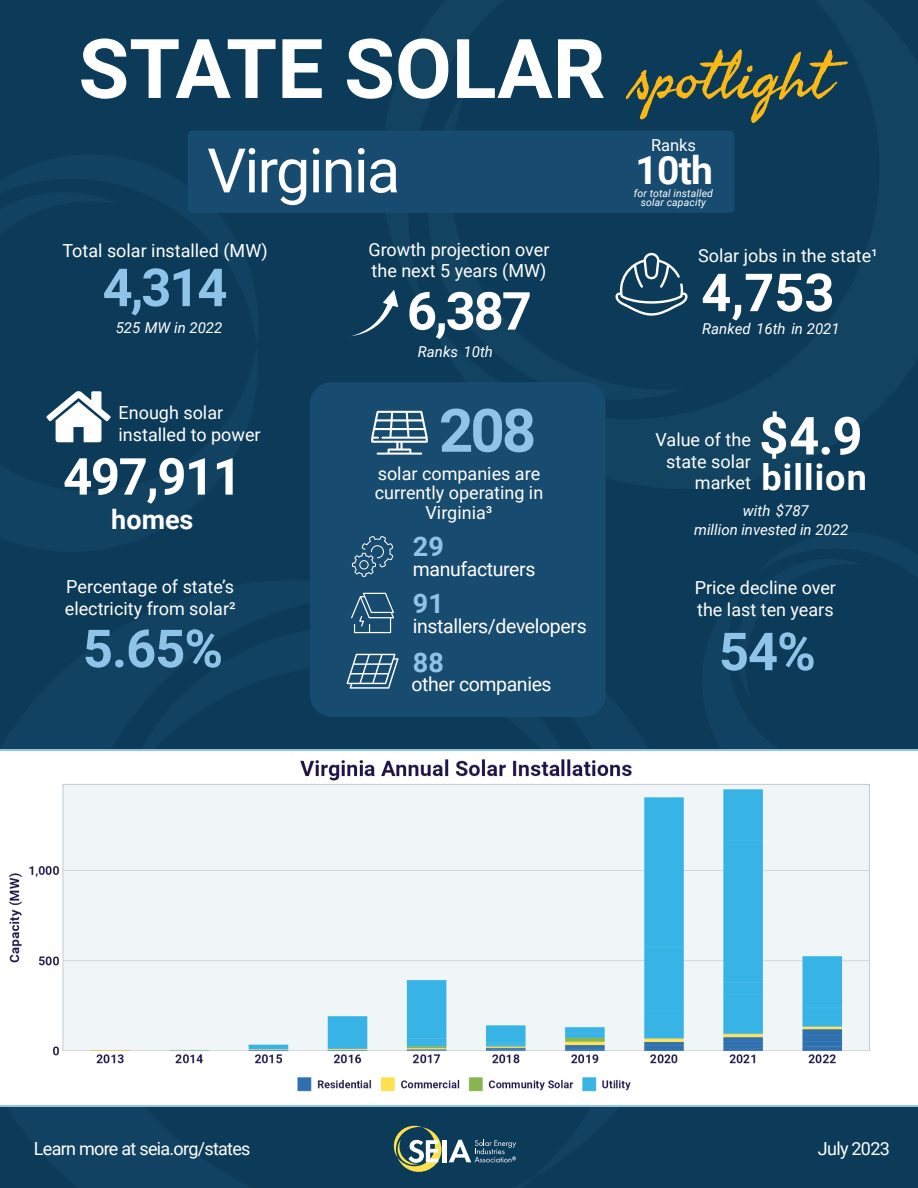
<style>
.page{position:relative;width:918px;height:1188px;background:#0b3b58}
.page>*{position:absolute;margin:0;border:0;box-sizing:border-box;transform-origin:0 0}
.t1{font:700 82.5px "Roboto";color:#fff}
.t2{font:61.5px "Roboto";letter-spacing:-.03em;color:#fff}
.t3{font:700 60px "Roboto";color:#8fc4e8}
.t4{font:700 52.5px "Roboto";letter-spacing:-.02em;color:#fff}
.t5{font:700 52.5px "Roboto";letter-spacing:-.03em;color:#8fc4e8}
.t6{font:700 51px "Roboto";letter-spacing:-.03em;color:#fff}
.t7{font:700 39px "Roboto";color:#fff}
.t8{font:700 36px "Roboto";letter-spacing:.03em;color:#fff}
.t9{font:700 27px "Roboto";color:#8fc4e8}
.t10{font:700 27px "Roboto";color:#fff}
.t11{font:19.5px "Roboto";letter-spacing:-.02em;color:#fff}
.t12{font:18px/21.6px "Roboto";color:#fff}
.t13{font:18px "Roboto";letter-spacing:-.04em;color:#fff}
.t14{font:16.5px "Roboto";color:#fff}
.t15{font:italic 15px/19.2px "Roboto";color:#fff}
.t16{font:italic 10.5px/9px "Roboto";letter-spacing:.01em;color:#fff;text-align:center}
.s1{font-family:"Seaweed Script Pro";font-weight:400;font-size:64.5px;color:#fab816}
.s2{font-size:51px}
</style>
<div class="page">
<svg style="left:394px;top:1126px;width:47px;height:46px"></svg>
<div style="left:442px;top:1140px;width:5px;height:22px;background:#fff"></div>
<svg style="left:449px;top:1140px;width:67px;height:22px"></svg>
<svg style="left:352px;top:290px;width:46px;height:46px"></svg>
<svg style="left:46px;top:391px;width:65px;height:51px"></svg>
<svg style="left:616px;top:253px;width:72px;height:63px"></svg>
<div style="left:310px;top:382px;width:296px;height:335px;background:#184c70;border-radius:22px"></div>
<svg style="left:371px;top:411px;width:57px;height:44px"></svg>
<svg style="left:352px;top:536px;width:41px;height:41px"></svg>
<svg style="left:351px;top:593px;width:43px;height:40px"></svg>
<svg style="left:347px;top:654px;width:52px;height:35px"></svg>
<div style="left:188px;top:131px;width:546px;height:82px;background:#184c70;border-radius:4px"></div>
<img style="left:0;top:751px;width:918px;height:353px">
<h1 class="t1" style="left:79px;top:11px;width:753px">STATE SOLAR <span class="s1">spotlight</span></h1>
<h2 class="t2" style="left:207px;top:127px;width:195px">Virginia</h2>
<p class="t14" style="left:651px;top:134px;width:47px">Ranks</p>
<h3 class="t7" style="left:635px;top:143px;width:79px">10th</h3>
<p class="t16" style="left:634px;top:188px;width:81px">for total installed solar capacity</p>
<p class="t12" style="left:368px;top:238px;width:183px">Growth projection over the next 5 years (MW)</p>
<p class="t12" style="left:62px;top:240px;width:207px">Total solar installed (MW)</p>
<p class="t12" style="left:698px;top:244px;width:181px">Solar jobs in the state¹</p>
<h3 class="t5" style="left:103px;top:251px;width:126px">4,314</h3>
<h3 class="t4" style="left:701px;top:256px;width:135px">4,753</h3>
<h3 class="t4" style="left:407px;top:274px;width:126px">6,387</h3>
<p class="t15" style="left:116px;top:317px;width:108px">525 MW in 2022</p>
<p class="t15" style="left:702px;top:318px;width:139px">Ranked 16th in 2021</p>
<p class="t15" style="left:418px;top:342px;width:77px">Ranks 10th</p>
<p class="t12" style="left:119px;top:401px;width:144px">Enough solar installed to power</p>
<h3 class="t6" style="left:63px;top:441px;width:180px">497,911</h3>
<h3 class="t10" style="left:111px;top:500px;width:84px">homes</h3>
<p class="t12" style="left:65px;top:575px;width:172px">Percentage of state’s electricity from solar²</p>
<h3 class="t5" style="left:83px;top:612px;width:142px">5.65%</h3>
<h3 class="t3" style="left:439px;top:388px;width:99px">208</h3>
<p class="t12" style="left:378px;top:462px;width:164px">solar companies are</p>
<p class="t12" style="left:375px;top:482px;width:170px;line-height:20px;text-align:center">currently operating in<br>Virginia3</p>
<h3 class="t9" style="left:413px;top:528px;width:32px">29</h3>
<p class="t11" style="left:413px;top:556px;width:124px">manufacturers</p>
<h3 class="t9" style="left:413px;top:584px;width:32px">91</h3>
<p class="t11" style="left:413px;top:612px;width:175px">installers/developers</p>
<h3 class="t9" style="left:413px;top:644px;width:32px">88</h3>
<p class="t11" style="left:411px;top:670px;width:142px">other companies</p>
<p class="t12" style="left:656px;top:428px;width:97px;text-align:right">Value of the state solar market</p>
<h3 class="t4" style="left:759px;top:399px;width:105px"><span class="s2">$</span>4.9</h3>
<h3 class="t8" style="left:761px;top:452px;width:107px">billion</h3>
<p class="t15" style="left:694px;top:500px;width:156px;text-indent:49px">with $787 million invested in 2022</p>
<p class="t12" style="left:695px;top:576px;width:143px">Price decline over the last ten years</p>
<h3 class="t5" style="left:719px;top:615px;width:98px">54%</h3>
<p class="t13" style="left:34px;top:1136px;width:218px">Learn more at seia.org/states</p>
<p class="t13" style="left:818px;top:1136px;width:73px">July 2023</p>
</div>
